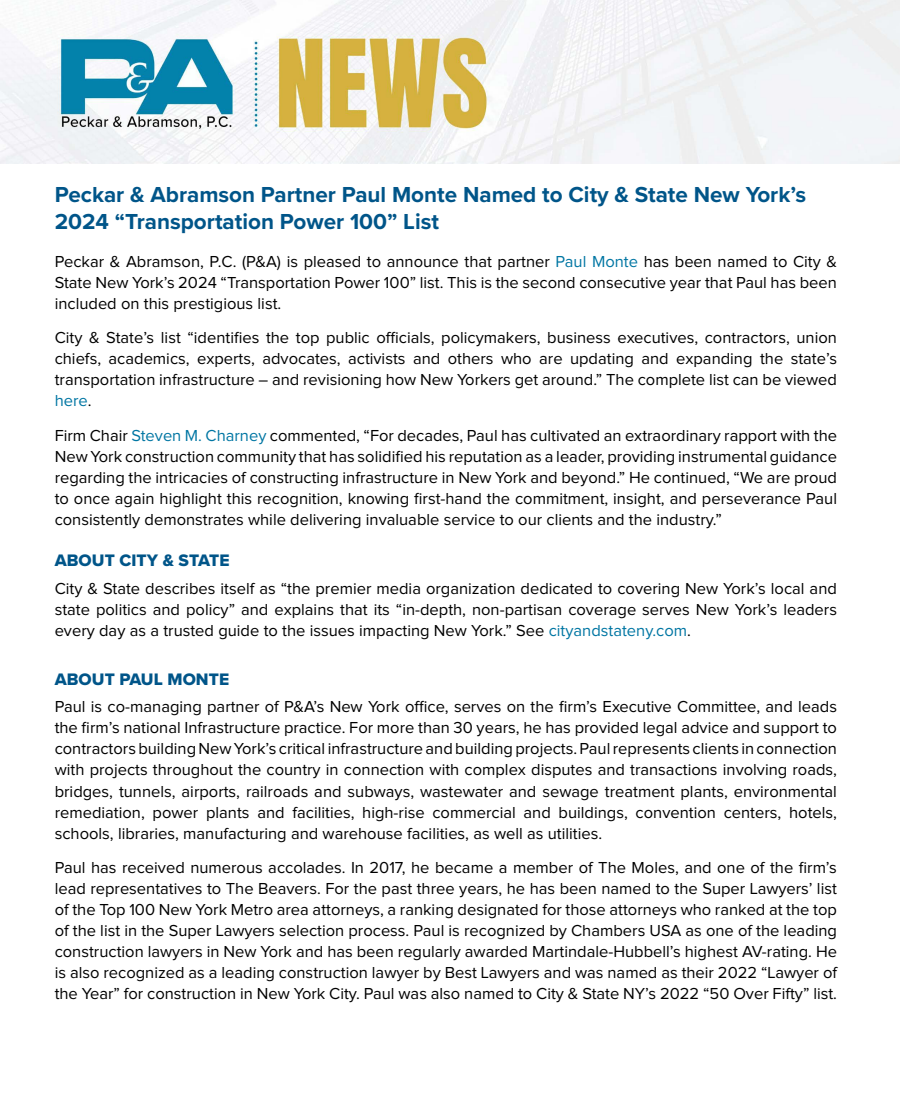
<style>
.page{position:relative;width:900px;height:1118px;background:#fff}
.page>*{position:absolute;margin:0;border:0;box-sizing:border-box;transform-origin:0 0}
.t1{font:700 22.5px/27px "Proxima Nova";color:#005589}
.t2{font:17.25px "Proxima Nova Extrabld";letter-spacing:.005em;color:#005589}
.t3{font:16.5px/21px "Proxima Nova";color:#000;text-align:justify}
.s1{color:#0076a3}
</style>
<div class="page">
<img style="left:0;top:0;width:900px;height:164px">
<h1 class="t1" style="left:55px;top:181px;width:753px">Peckar &amp; Abramson Partner Paul Monte Named to City &amp; State New York’s<br>2024 “Transportation Power 100” List</h1>
<p class="t3" style="left:55px;top:251px;width:784px">Peckar &amp; Abramson, P.C. (P&amp;A) is pleased to announce that partner <span class="s1">Paul Monte</span> has been named to City &amp; State New York’s 2024 “Transportation Power 100” list. This is the second consecutive year that Paul has been included on this prestigious list.</p>
<p class="t3" style="left:55px;top:328px;width:784px">City &amp; State’s list “identifies the top public officials, policymakers, business executives, contractors, union chiefs, academics, experts, advocates, activists and others who are updating and expanding the state’s transportation infrastructure – and revisioning how New Yorkers get around.” The complete list can be viewed <span class="s1">here</span>.</p>
<p class="t3" style="left:55px;top:425px;width:784px">Firm Chair <span class="s1">Steven M. Charney</span> commented, “For decades, Paul has cultivated an extraordinary rapport with the New York construction community that has solidified his reputation as a leader, providing instrumental guidance regarding the intricacies of constructing infrastructure in New York and beyond.” He continued, “We are proud to once again highlight this recognition, knowing first-hand the commitment, insight, and perseverance Paul consistently demonstrates while delivering invaluable service to our clients and the industry.”</p>
<p class="t2" style="left:55px;top:547px;width:176px">ABOUT CITY &amp; STATE</p>
<p class="t3" style="left:55px;top:578px;width:784px">City &amp; State describes itself as “the premier media organization dedicated to covering New York’s local and state politics and policy” and explains that its “in-depth, non-partisan coverage serves New York’s leaders every day as a trusted guide to the issues impacting New York.” See <span class="s1">cityandstateny.com</span>.</p>
<p class="t2" style="left:55px;top:666px;width:176px">ABOUT PAUL MONTE</p>
<p class="t3" style="left:55px;top:697px;width:784px">Paul is co-managing partner of P&amp;A’s New York office, serves on the firm’s Executive Committee, and leads the firm’s national Infrastructure practice. For more than 30 years, he has provided legal advice and support to contractors building New York’s critical infrastructure and building projects. Paul represents clients in connection with projects throughout the country in connection with complex disputes and transactions involving roads, bridges, tunnels, airports, railroads and subways, wastewater and sewage treatment plants, environmental remediation, power plants and facilities, high-rise commercial and buildings, convention centers, hotels, schools, libraries, manufacturing and warehouse facilities, as well as utilities.</p>
<p class="t3" style="left:55px;top:857px;width:784px">Paul has received numerous accolades. In 2017, he became a member of The Moles, and one of the firm’s lead representatives to The Beavers. For the past three years, he has been named to the Super Lawyers’ list of the Top 100 New York Metro area attorneys, a ranking designated for those attorneys who ranked at the top of the list in the Super Lawyers selection process. Paul is recognized by Chambers USA as one of the leading construction lawyers in New York and has been regularly awarded Martindale-Hubbell’s highest AV-rating. He is also recognized as a leading construction lawyer by Best Lawyers and was named as their 2022 “Lawyer of the Year” for construction in New York City. Paul was also named to City &amp; State NY’s 2022 “50 Over Fifty” list.</p>
</div>
